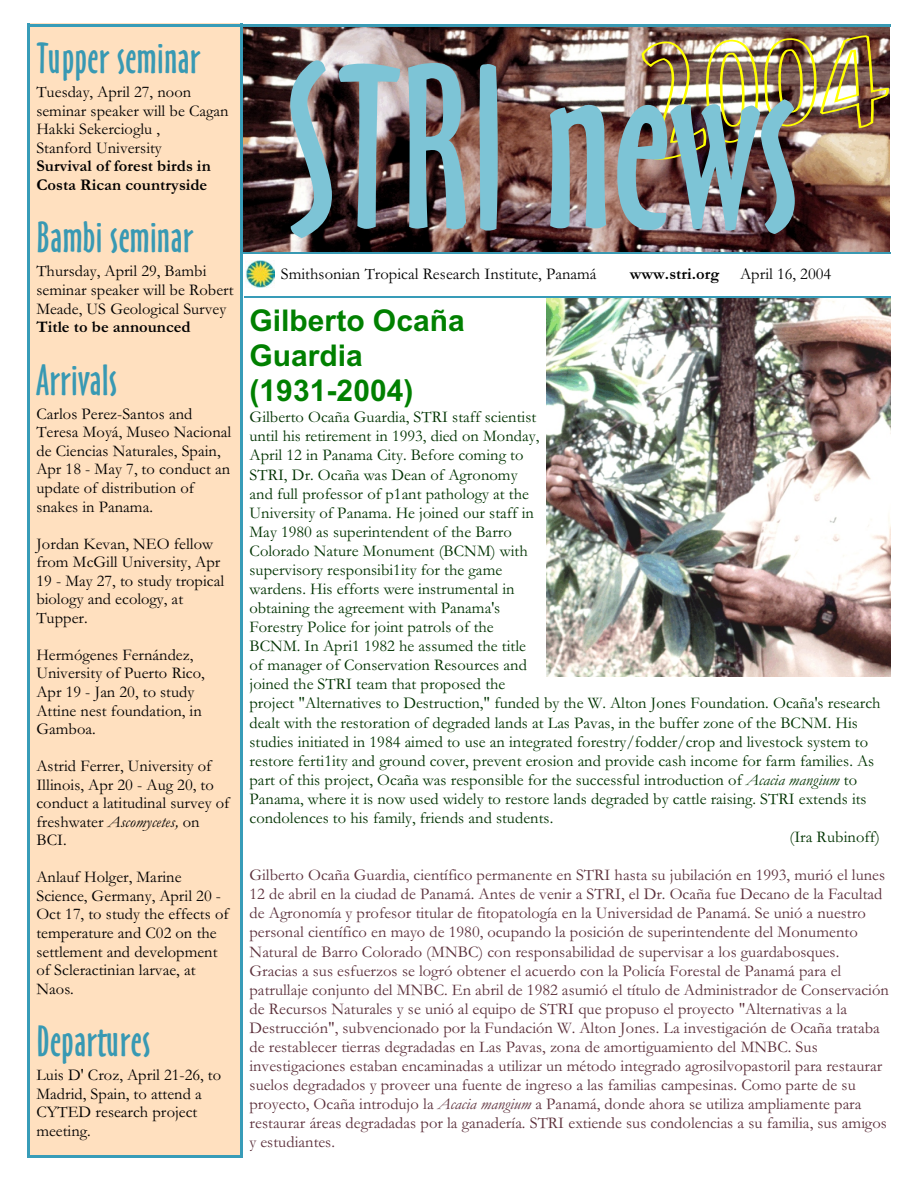
<style>
.page{position:relative;width:918px;height:1188px;background:#fff}
.page>*{position:absolute;margin:0;border:0;box-sizing:border-box;transform-origin:0 0}
.t1{font:216px "Oz Handicraft BT";color:#7dc4d6}
.t2{font:40.5px "Oz Handicraft BT";letter-spacing:.015em;color:#3899b3}
.t3{font:700 30px/35.4px "Arial";letter-spacing:.005em;color:#008000}
.t4{font:16.5px/19px "Garamond";color:#5c303b}
.t5{font:16.5px "Garamond";letter-spacing:.005em;color:#030}
.t6{font:16.5px/18.6px "Garamond";letter-spacing:.005em;color:#000}
.t7{font:700 16.5px/18.6px "Garamond";letter-spacing:.005em;color:#000}
.s1{font-style:italic}
</style>
<div class="page">
<img style="left:243px;top:27px;width:647px;height:225px">
<img style="left:640px;top:34px;width:250px;height:127px">
<img style="left:246px;top:260px;width:28px;height:27px">
<hr style="left:242px;top:24px;width:649px;height:3px;background:#3899b3">
<hr style="left:242px;top:252px;width:649px;height:2px;background:#3899b3">
<hr style="left:244px;top:296px;width:647px;height:2px;background:#389cb8">
<img style="left:547px;top:298px;width:343px;height:378px">
<div style="left:27px;top:24px;width:216px;height:1134px;background:#ffe0bf"></div>
<hr style="left:27px;top:24px;width:3px;height:1134px;background:#389cb8">
<hr style="left:240px;top:24px;width:3px;height:1134px;background:#389cb8">
<hr style="left:27px;top:24px;width:215px;height:2px;background:#389cb8">
<hr style="left:27px;top:1155px;width:215px;height:3px;background:#389cb8">
<h2 class="t2" style="left:36px;top:42px;width:165px">Tupper seminar</h2>
<p class="t6" style="left:36px;top:84px;width:194px">Tuesday, April 27, noon seminar speaker will be Cagan<br>Hakki Sekercioglu ,<br>Stanford University</p>
<p class="t7" style="left:36px;top:159px;width:176px">Survival of forest birds in<br>Costa Rican countryside</p>
<h2 class="t2" style="left:36px;top:221px;width:158px">Bambi seminar</h2>
<p class="t6" style="left:36px;top:264px;width:199px">Thursday, April 29, Bambi seminar speaker will be Robert<br>Meade, US Geological Survey</p>
<p class="t7" style="left:36px;top:320px;width:156px">Title to be announced</p>
<h2 class="t2" style="left:36px;top:364px;width:82px">Arrivals</h2>
<p class="t6" style="left:36px;top:406px;width:196px">Carlos Perez-Santos and<br>Teresa Moyá, Museo Nacional de Ciencias Naturales, Spain,<br>Apr 18 - May 7, to conduct an update of distribution of snakes in Panama.</p>
<p class="t6" style="left:36px;top:536px;width:189px">Jordan Kevan, NEO fellow from McGill University, Apr<br>19 - May 27, to study tropical biology and ecology, at<br>Tupper.</p>
<p class="t6" style="left:36px;top:647px;width:170px">Hermógenes Fernández,<br>University of Puerto Rico,<br>Apr 19 - Jan 20, to study<br>Attine nest foundation, in<br>Gamboa.</p>
<p class="t6" style="left:36px;top:759px;width:195px">Astrid Ferrer, University of<br>Illinois, Apr 20 - Aug 20, to conduct a latitudinal survey of freshwater <span class="s1">Ascomycetes,</span> on<br>BCI.</p>
<p class="t6" style="left:36px;top:870px;width:194px">Anlauf Holger, Marine<br>Science, Germany, April 20 -<br>Oct 17, to study the effects of temperature and C02 on the settlement and development of Scleractinian larvae, at<br>Naos.</p>
<h2 class="t2" style="left:36px;top:1025px;width:116px">Departures</h2>
<p class="t6" style="left:36px;top:1068px;width:186px">Luis D' Croz, April 21-26, to<br>Madrid, Spain, to attend a<br>CYTED research project meeting.</p>
<h1 class="t1" style="left:287px;top:63px;width:515px">STRI news</h1>
<p class="t6" style="left:281px;top:267px;width:317px">Smithsonian Tropical Research Institute, Panamá</p>
<p class="t7" style="left:630px;top:267px;width:91px">www.stri.org</p>
<p class="t6" style="left:740px;top:267px;width:92px">April 16, 2004</p>
<h3 class="t3" style="left:249px;top:305px;width:217px">Gilberto Ocaña<br>Guardia (1931-2004)</h3>
<p class="t5" style="left:249px;top:411px;width:288px">Gilberto Ocaña Guardia, STRI staff scientist</p>
<p class="t5" style="left:249px;top:431px;width:291px">until his retirement in 1993, died on Monday,</p>
<p class="t5" style="left:249px;top:450px;width:276px">April 12 in Panama City. Before coming to</p>
<p class="t5" style="left:249px;top:469px;width:270px">STRI, Dr. Ocaña was Dean of Agronomy</p>
<p class="t5" style="left:249px;top:488px;width:281px">and full professor of p1ant pathology at the</p>
<p class="t5" style="left:249px;top:507px;width:286px">University of Panama. He joined our staff in</p>
<p class="t5" style="left:249px;top:526px;width:264px">May 1980 as superintendent of the Barro</p>
<p class="t5" style="left:249px;top:545px;width:280px">Colorado Nature Monument (BCNM) with</p>
<p class="t5" style="left:249px;top:564px;width:254px">supervisory responsibi1ity for the game</p>
<p class="t5" style="left:249px;top:583px;width:267px">wardens. His efforts were instrumental in</p>
<p class="t5" style="left:249px;top:602px;width:252px">obtaining the agreement with Panama's</p>
<p class="t5" style="left:249px;top:621px;width:246px">Forestry Police for joint patrols of the</p>
<p class="t5" style="left:249px;top:640px;width:278px">BCNM. In Apri1 1982 he assumed the title</p>
<p class="t5" style="left:249px;top:660px;width:279px">of manager of Conservation Resources and</p>
<p class="t5" style="left:249px;top:679px;width:258px">joined the STRI team that proposed the</p>
<p class="t5" style="left:249px;top:698px;width:633px">project "Alternatives to Destruction," funded by the W. Alton Jones Foundation. Ocaña's research</p>
<p class="t5" style="left:249px;top:717px;width:610px">dealt with the restoration of degraded lands at Las Pavas, in the buffer zone of the BCNM. His</p>
<p class="t5" style="left:249px;top:736px;width:620px">studies initiated in 1984 aimed to use an integrated forestry/fodder/crop and livestock system to</p>
<p class="t5" style="left:249px;top:755px;width:626px">restore ferti1ity and ground cover, prevent erosion and provide cash income for farm families. As</p>
<p class="t5" style="left:249px;top:774px;width:609px">part of this project, Ocaña was responsible for the successful introduction of <span class="s1">Acacia mangium</span> to</p>
<p class="t5" style="left:249px;top:793px;width:619px">Panama, where it is now used widely to restore lands degraded by cattle raising. STRI extends its</p>
<p class="t5" style="left:249px;top:812px;width:305px">condolences to his family, friends and students.</p>
<p class="t5" style="left:789px;top:831px;width:92px">(Ira Rubinoff)</p>
<p class="t4" style="left:249px;top:867px;width:641px">Gilberto Ocaña Guardia, científico permanente en STRI hasta su jubilación en 1993, murió el lunes 12 de abril en la ciudad de Panamá. Antes de venir a STRI, el Dr. Ocaña fue Decano de la Facultad de Agronomía y profesor titular de fitopatología en la Universidad de Panamá. Se unió a nuestro personal científico en mayo de 1980, ocupando la posición de superintendente del Monumento Natural de Barro Colorado (MNBC) con responsabilidad de supervisar a los guardabosques.<br>Gracias a sus esfuerzos se logró obtener el acuerdo con la Policía Forestal de Panamá para el patrullaje conjunto del MNBC. En abril de 1982 asumió el título de Administrador de Conservación de Recursos Naturales y se unió al equipo de STRI que propuso el proyecto "Alternativas a la Destrucción", subvencionado por la Fundación W. Alton Jones. La investigación de Ocaña trataba de restablecer tierras degradadas en Las Pavas, zona de amortiguamiento del MNBC. Sus investigaciones estaban encaminadas a utilizar un método integrado agrosilvopastoril para restaurar suelos degradados y proveer una fuente de ingreso a las familias campesinas. Como parte de su proyecto, Ocaña introdujo la <span class="s1">Acacia mangium</span> a Panamá, donde ahora se utiliza ampliamente para restaurar áreas degradadas por la ganadería. STRI extiende sus condolencias a su familia, sus amigos y estudiantes.</p>
</div>
